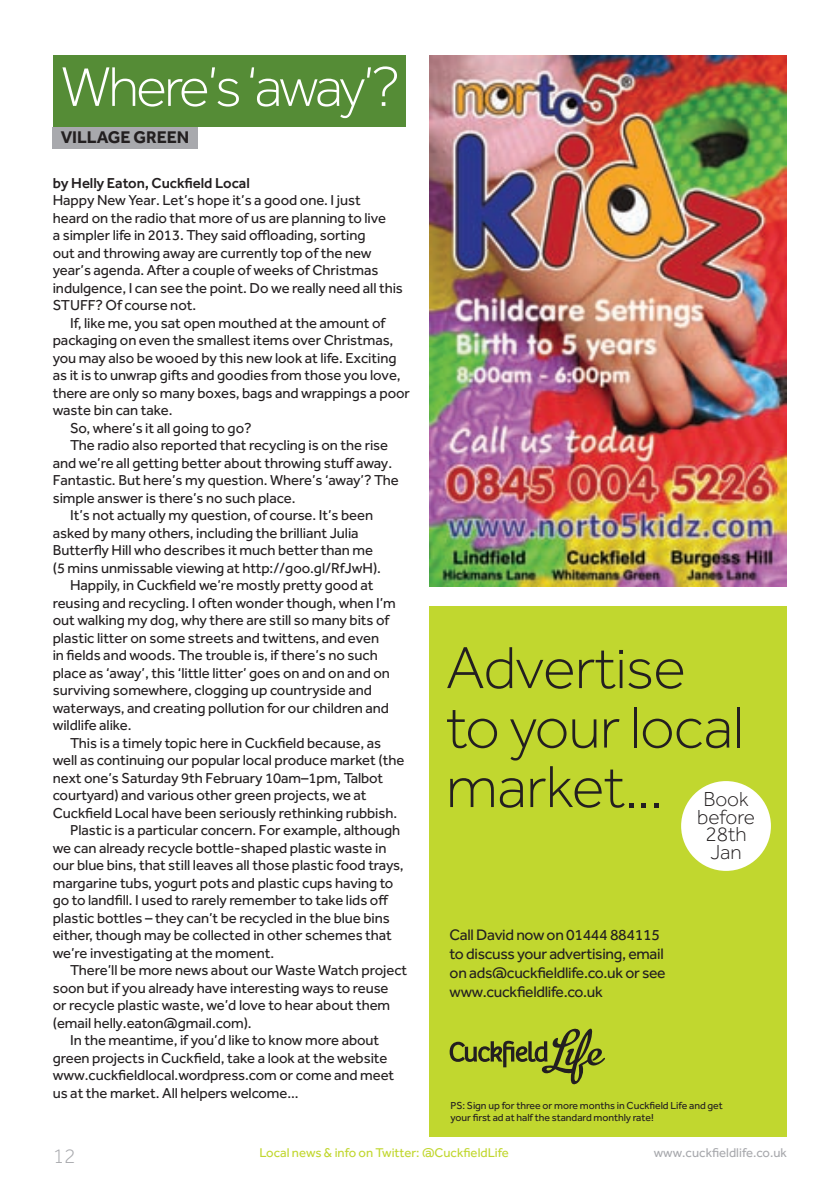
<style>
.page{position:relative;width:840px;height:1190px;background:#fff}
.page>*{position:absolute;margin:0;border:0;box-sizing:border-box;transform-origin:0 0}
.t1{font:300 61.25px/59.5px "Effra";letter-spacing:-.015em;color:#231f20}
.t2{font:300 57.75px "Effra";letter-spacing:-.06em;color:#fff}
.t3{font:300 21px/17.5px "Effra";letter-spacing:-.005em;color:#231f20;text-align:center}
.t4{font:300 21px "Effra";color:#a8a9ad}
.t5{font:700 17.5px "Effra";letter-spacing:-.005em;color:#231f20}
.t6{font:15.75px/18.9px "Effra";letter-spacing:-.02em;color:#231f20}
.t7{font:14.88px/17.5px "Effra";letter-spacing:-.005em;color:#231f20}
.t8{font:500 14.88px "Effra";letter-spacing:-.005em;color:#231f20}
.t9{font:13.12px "Effra";color:#c1d72f}
.t10{font:13.12px "Effra";color:#a8a9ad}
.t11{font:10.5px/12.6px "Effra";letter-spacing:-.005em;color:#231f20}
</style>
<div class="page">
<img style="left:430px;top:56px;width:357px;height:530px">
<div style="left:53px;top:56px;width:353px;height:71px;background:#558c36"></div>
<div style="left:53px;top:127px;width:145px;height:21px;background:#a8a9ad"></div>
<div style="left:430px;top:606px;width:357px;height:531px;background:#c1d72f"></div>
<div style="left:681px;top:781px;width:90px;height:90px;background:#fff;border-radius:50%"></div>
<svg style="left:450px;top:1028px;width:155px;height:57px"></svg>
<h2 class="t2" style="left:61px;top:54px;width:340px">Where’s ‘away’?</h2>
<p class="t5" style="left:61px;top:126px;width:130px">VILLAGE GREEN</p>
<p class="t8" style="left:53px;top:174px;width:199px">by Helly Eaton, Cuckfield Local</p>
<p class="t7" style="left:53px;top:191px;width:352px">Happy New Year. Let’s hope it’s a good one. I just<br>heard on the radio that more of us are planning to live<br>a simpler life in 2013. They said offloading, sorting<br>out and throwing away are currently top of the new year’s agenda. After a couple of weeks of Christmas indulgence, I can see the point. Do we really need all this STUFF? Of course not.</p>
<p class="t7" style="left:70px;top:314px;width:317px">If, like me, you sat open mouthed at the amount of</p>
<p class="t7" style="left:53px;top:331px;width:342px">packaging on even the smallest items over Christmas,</p>
<p class="t7" style="left:53px;top:349px;width:345px">you may also be wooed by this new look at life. Exciting</p>
<p class="t7" style="left:53px;top:366px;width:349px">as it is to unwrap gifts and goodies from those you love,</p>
<p class="t7" style="left:53px;top:384px;width:359px">there are only so many boxes, bags and wrappings a poor</p>
<p class="t7" style="left:53px;top:401px;width:121px">waste bin can take.</p>
<p class="t7" style="left:70px;top:419px;width:183px">So, where’s it all going to go?</p>
<p class="t7" style="left:70px;top:436px;width:320px">The radio also reported that recycling is on the rise</p>
<p class="t7" style="left:53px;top:454px;width:341px">and we’re all getting better about throwing stuff away.</p>
<p class="t7" style="left:53px;top:471px;width:348px">Fantastic. But here’s my question. Where’s ‘away’? The</p>
<p class="t7" style="left:53px;top:489px;width:244px">simple answer is there’s no such place.</p>
<p class="t7" style="left:70px;top:506px;width:305px">It’s not actually my question, of course. It’s been</p>
<p class="t7" style="left:53px;top:524px;width:307px">asked by many others, including the brilliant Julia</p>
<p class="t7" style="left:53px;top:541px;width:322px">Butterfly Hill who describes it much better than me</p>
<p class="t7" style="left:53px;top:559px;width:330px">(5 mins unmissable viewing at http://goo.gl/RfJwH).</p>
<p class="t7" style="left:70px;top:576px;width:305px">Happily, in Cuckfield we’re mostly pretty good at</p>
<p class="t7" style="left:53px;top:594px;width:345px">reusing and recycling. I often wonder though, when I’m</p>
<p class="t7" style="left:53px;top:611px;width:338px">out walking my dog, why there are still so many bits of</p>
<p class="t7" style="left:53px;top:629px;width:328px">plastic litter on some streets and twittens, and even</p>
<p class="t7" style="left:53px;top:646px;width:327px">in fields and woods. The trouble is, if there’s no such</p>
<p class="t7" style="left:53px;top:664px;width:339px">place as ‘away’, this ‘little litter’ goes on and on and on</p>
<p class="t7" style="left:53px;top:681px;width:321px">surviving somewhere, clogging up countryside and</p>
<p class="t7" style="left:53px;top:699px;width:338px">waterways, and creating pollution for our children and</p>
<p class="t7" style="left:53px;top:716px;width:80px">wildlife alike.</p>
<p class="t7" style="left:70px;top:734px;width:313px">This is a timely topic here in Cuckfield because, as</p>
<p class="t7" style="left:53px;top:751px;width:353px">well as continuing our popular local produce market (the</p>
<p class="t7" style="left:53px;top:769px;width:332px">next one’s Saturday 9th February 10am–1pm, Talbot</p>
<p class="t7" style="left:53px;top:786px;width:315px">courtyard) and various other green projects, we at</p>
<p class="t7" style="left:53px;top:804px;width:346px">Cuckfield Local have been seriously rethinking rubbish.</p>
<p class="t7" style="left:70px;top:821px;width:332px">Plastic is a particular concern. For example, although</p>
<p class="t7" style="left:53px;top:839px;width:335px">we can already recycle bottle-shaped plastic waste in</p>
<p class="t7" style="left:53px;top:856px;width:352px">our blue bins, that still leaves all those plastic food trays,</p>
<p class="t7" style="left:53px;top:874px;width:342px">margarine tubs, yogurt pots and plastic cups having to</p>
<p class="t7" style="left:53px;top:891px;width:338px">go to landfill. I used to rarely remember to take lids off</p>
<p class="t7" style="left:53px;top:909px;width:338px">plastic bottles – they can’t be recycled in the blue bins</p>
<p class="t7" style="left:53px;top:926px;width:341px">either, though may be collected in other schemes that</p>
<p class="t7" style="left:53px;top:944px;width:223px">we’re investigating at the moment.</p>
<p class="t7" style="left:70px;top:961px;width:339px">There’ll be more news about our Waste Watch project</p>
<p class="t7" style="left:53px;top:979px;width:337px">soon but if you already have interesting ways to reuse</p>
<p class="t7" style="left:53px;top:996px;width:339px">or recycle plastic waste, we’d love to hear about them</p>
<p class="t7" style="left:53px;top:1014px;width:200px">(email helly.eaton@gmail.com).</p>
<p class="t7" style="left:70px;top:1031px;width:311px">In the meantime, if you’d like to know more about</p>
<p class="t7" style="left:53px;top:1049px;width:336px">green projects in Cuckfield, take a look at the website</p>
<p class="t7" style="left:53px;top:1066px;width:343px">www.cuckfieldlocal.wordpress.com or come and meet</p>
<p class="t7" style="left:53px;top:1084px;width:247px">us at the market. All helpers welcome...</p>
<h1 class="t1" style="left:446px;top:638px;width:299px">Advertise to your local market...</h1>
<h3 class="t3" style="left:697px;top:790px;width:59px">Book before<br>28th<br>Jan</h3>
<p class="t6" style="left:450px;top:925px;width:218px">Call David now on 01444 884115 to discuss your advertising, email on ads@cuckfieldlife.co.uk or see www.cuckfieldlife.co.uk</p>
<p class="t11" style="left:451px;top:1098px;width:274px">PS: Sign up for three or more months in Cuckfield Life and get your first ad at half the standard monthly rate!</p>
<h3 class="t4" style="left:53px;top:1144px;width:24px">12</h3>
<p class="t9" style="left:259px;top:1145px;width:251px">Local news &amp; info on Twitter: @CuckfieldLife</p>
<p class="t10" style="left:654px;top:1145px;width:135px">www.cuckfieldlife.co.uk</p>
</div>
